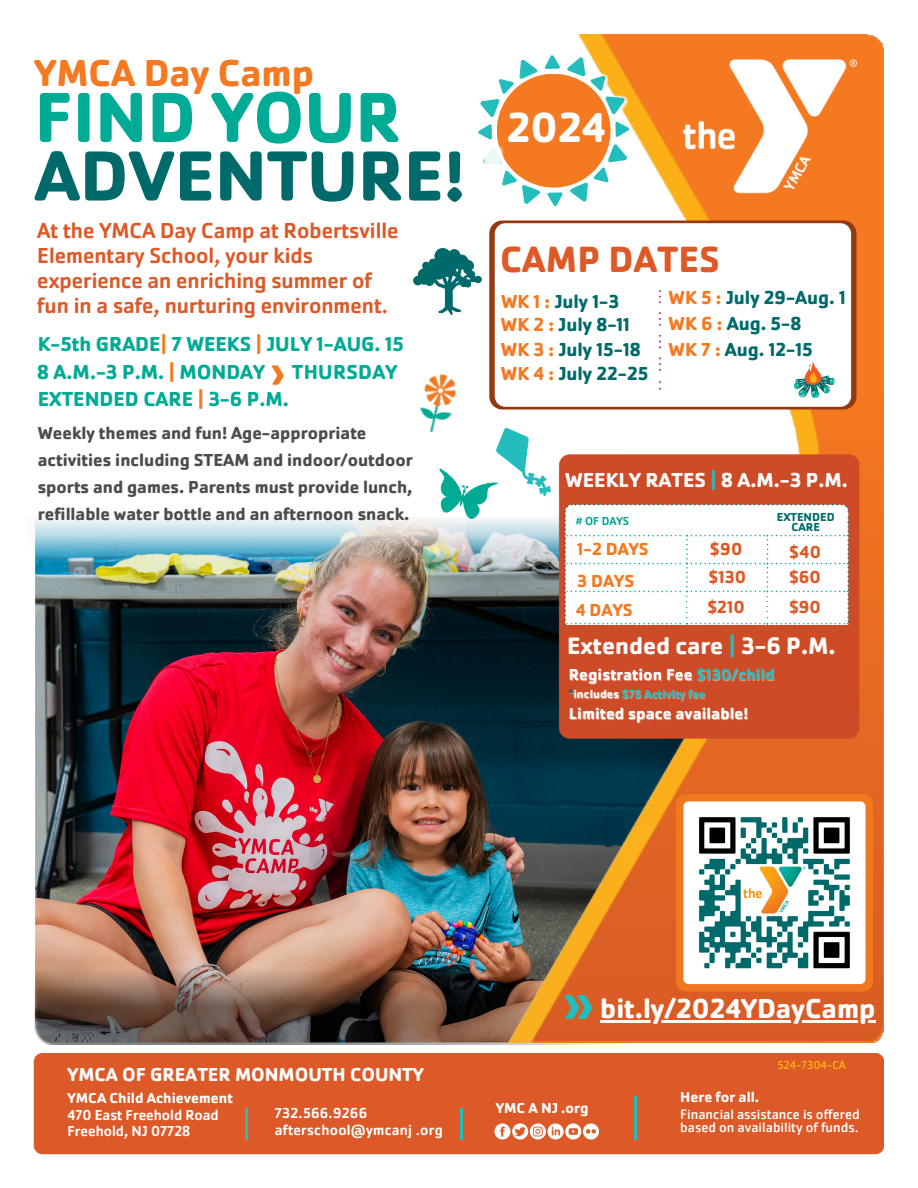
<style>
.page{position:relative;width:918px;height:1188px;background:#fff}
.page>*{position:absolute;margin:0;border:0;box-sizing:border-box;transform-origin:0 0}
.t1{font:700 73.5px/58.5px "Cachet Pro";color:#006a6a}
.t2{font:700 43.5px "Cachet Pro";color:#fff}
.t3{font:700 39px "Cachet Pro";color:#f47920}
.t4{font:700 37.95px "Cachet Pro";letter-spacing:.005em;color:#dd5928}
.t5{font:700 28.5px "Cachet Pro";color:#fff}
.t6{font:700 24.6px "Cachet Pro";color:#fff}
.t7{font:500 22.5px/24.8px "Cachet Pro";color:#dd5928}
.t8{font:700 21px "Cachet Pro";color:#00ab95}
.t9{font:700 21px "Cachet Pro";color:#fff}
.t10{font:700 19.5px/24.8px "Cachet Pro";color:#006a6a}
.t11{font:700 19.5px "Cachet Pro";color:#fff}
.t12{font:700 18px/27px "Cachet Pro";color:#4c4c4e}
.t13{font:700 18px "Cachet Pro";color:#dd5928}
.t14{font:700 18px "Cachet Pro";color:#f47920}
.t15{font:700 16.5px "Cachet Pro";letter-spacing:.01em;color:#fff}
.t16{font:500 15px/16.8px "Cachet Pro";color:#fff}
.t17{font:500 15px/16.8px "Cachet Pro";letter-spacing:.02em;color:#fff}
.t18{font:700 15px "Cachet Pro";color:#fff}
.t19{font:14.25px/13.5px "Cachet Pro";color:#fff}
.t20{font:700 12px "Cachet Pro";letter-spacing:.01em;color:#24bdbe}
.t21{font:700 12px "Cachet Pro";color:#006b6b}
.t22{font:12px "Cachet Pro";color:#fcaf16}
.t23{font:500 12px "Cachet Pro";color:#01a490}
.t24{font:10.5px "Cachet";color:#01a490}
.s1{color:#00ab95}
.s2{color:#f47920}
.s3{color:#24bdbe}
.s4{color:#20bdbe}
.s5{color:rgb(255 255 255/.4)}
.s6{color:#fff}
.s7{font-weight:700}
</style>
<div class="page">
<img style="left:35px;top:568px;width:473px;height:401px">
<img style="left:35px;top:969px;width:579px;height:75px">
<img style="left:508px;top:35px;width:375px;height:1008px">
<div style="left:34px;top:1053px;width:850px;height:101px;background:#dd5928;border-radius:9px"></div>
<img style="left:532px;top:393px;width:350px;height:648px">
<hr style="left:245px;top:1108px;width:2px;height:32px;background:#24bdbe">
<hr style="left:460px;top:1108px;width:2px;height:32px;background:#24bdbe">
<svg style="left:494px;top:1123px;width:105px;height:17px"></svg>
<div style="left:489px;top:221px;width:367px;height:189px;background:#943911;border-radius:13px"></div>
<div style="left:495px;top:223px;width:356px;height:184px;background:#fff;border-radius:11px"></div>
<img style="left:35px;top:518px;width:515px;height:50px">
<img style="left:550px;top:446px;width:317px;height:296px">
<hr style="left:635px;top:1096px;width:2px;height:44px;background:#24bdbe">
<img style="left:508px;top:53px;width:123px;height:157px">
<svg style="left:505px;top:55px;width:124px;height:151px"></svg>
<img style="left:478px;top:79px;width:27px;height:107px">
<img style="left:420px;top:374px;width:37px;height:58px">
<svg style="left:564px;top:995px;width:28px;height:24px"></svg>
<img style="left:658px;top:289px;width:3px;height:101px">
<img style="left:683px;top:60px;width:174px;height:134px">
<svg style="left:564px;top:504px;width:285px;height:122px"></svg>
<svg style="left:413px;top:248px;width:69px;height:67px"></svg>
<svg style="left:439px;top:428px;width:112px;height:91px"></svg>
<svg style="left:794px;top:362px;width:41px;height:36px"></svg>
<svg style="left:272px;top:365px;width:12px;height:20px"></svg>
<div style="left:564px;top:626px;width:290px;height:35px;background:#ce4b27"></div>
<img style="left:676px;top:795px;width:197px;height:196px">
<hr style="left:600px;top:1020px;width:275px;height:3px;background:#fff">
<p class="t3" style="left:35px;top:48px;width:281px">YMCA Day Camp</p>
<p class="t1" style="left:35px;top:88px;width:432px"><span class="s1">FIND YOUR<br></span>ADVENTURE!</p>
<p class="t7" style="left:37px;top:218px;width:363px">At the YMCA Day Camp at Robertsville Elementary School, your kids experience an enriching summer of fun in a safe, nurturing environment.</p>
<p class="t8" style="left:38px;top:331px;width:368px">K-5th GRADE<span class="s2">|</span> 7 WEEKS <span class="s2">|</span> JULY 1-AUG. 15</p>
<p class="t8" style="left:37px;top:359px;width:229px">8 A.M.-3 P.M. <span class="s2">|</span> MONDAY</p>
<h5 class="t8" style="left:292px;top:359px;width:107px">THURSDAY</h5>
<p class="t8" style="left:38px;top:386px;width:253px">EXTENDED CARE <span class="s2">|</span> 3-6 P.M.</p>
<p class="t12" style="left:38px;top:419px;width:377px">Weekly themes and fun! Age-appropriate activities including STEAM and indoor/outdoor sports and games. Parents must provide lunch, refillable water bottle and an afternoon snack.</p>
<h6 class="t2" style="left:507px;top:99px;width:101px">2024</h6>
<h4 class="t4" style="left:500px;top:235px;width:221px">CAMP DATES</h4>
<p class="t10" style="left:501px;top:289px;width:120px"><span class="s2">WK 1 :</span> July 1-3</p>
<p class="t10" style="left:501px;top:312px;width:149px"><span class="s2">WK 2 :</span> July 8-11<br><span class="s2">WK 3 :</span> July 15-18<br><span class="s2">WK 4 :</span> July 22-25</p>
<p class="t10" style="left:669px;top:285px;width:179px;line-height:25.8px"><span class="s2">WK 5 :</span> July 29-Aug. 1<br><span class="s2">WK 6 :</span> Aug. 5-8</p>
<h5 class="t10" style="left:669px;top:337px;width:146px"><span class="s2">WK 7 :</span> Aug. 12-15</h5>
<p class="t9" style="left:565px;top:466px;width:284px">WEEKLY RATES <span class="s3">|</span> 8 A.M.-3 P.M.</p>
<h6 class="t23" style="left:576px;top:513px;width:55px"># OF DAYS</h6>
<p class="t21" style="left:777px;top:509px;width:59px">EXTENDED</p>
<p class="t21" style="left:791px;top:519px;width:30px">CARE</p>
<p class="t13" style="left:789px;top:540px;width:34px">$40</p>
<p class="t13" style="left:789px;top:566px;width:33px">$60</p>
<p class="t13" style="left:710px;top:538px;width:34px">$90</p>
<h3 class="t13" style="left:709px;top:566px;width:39px">$130</h3>
<p class="t14" style="left:577px;top:538px;width:73px">1-2 DAYS</p>
<p class="t14" style="left:577px;top:570px;width:58px">3 DAYS</p>
<p class="t24" style="left:766px;top:588px;width:4px">.</p>
<p class="t24" style="left:766px;top:594px;width:4px">.</p>
<p class="t24" style="left:766px;top:599px;width:4px">.</p>
<p class="t24" style="left:766px;top:604px;width:4px">.</p>
<p class="t24" style="left:766px;top:609px;width:4px">.</p>
<p class="t24" style="left:686px;top:589px;width:4px">.</p>
<p class="t24" style="left:686px;top:594px;width:4px">.</p>
<p class="t24" style="left:686px;top:599px;width:4px">.</p>
<p class="t24" style="left:686px;top:605px;width:4px">.</p>
<p class="t24" style="left:686px;top:610px;width:4px">.</p>
<p class="t14" style="left:576px;top:598px;width:58px">4 DAYS</p>
<p class="t13" style="left:707px;top:596px;width:39px">$210</p>
<p class="t13" style="left:789px;top:595px;width:33px">$90</p>
<p class="t6" style="left:567px;top:630px;width:270px">Extended care <span class="s4">|</span> 3-6 P.M.</p>
<p class="t15" style="left:569px;top:664px;width:207px">Registration Fee <span class="s3">$130/child</span></p>
<p class="t20" style="left:570px;top:687px;width:137px"><span class="s5">*</span><span class="s6">includes</span> $75 Activity fee</p>
<h2 class="t15" style="left:569px;top:703px;width:181px">Limited space available!</h2>
<p class="t11" style="left:68px;top:1062px;width:358px">YMCA OF GREATER MONMOUTH COUNTY</p>
<h6 class="t16" style="left:68px;top:1089px;width:167px"><span class="s7">YMCA Child Achievement<br></span>470 East Freehold Road<br>Freehold, NJ 07728</h6>
<p class="t17" style="left:275px;top:1105px;width:169px">732.566.9266 afterschool@ymcanj .org</p>
<p class="t5" style="left:600px;top:990px;width:277px">bit.ly/2024YDayCamp</p>
<p class="t18" style="left:496px;top:1098px;width:94px">YMC A NJ .org</p>
<p class="t22" style="left:778px;top:1057px;width:70px">524-7304-CA</p>
<p class="t18" style="left:680px;top:1087px;width:80px">Here for all.</p>
<p class="t19" style="left:680px;top:1107px;width:181px">Financial assistance is offered based on availability of funds.</p>
</div>
